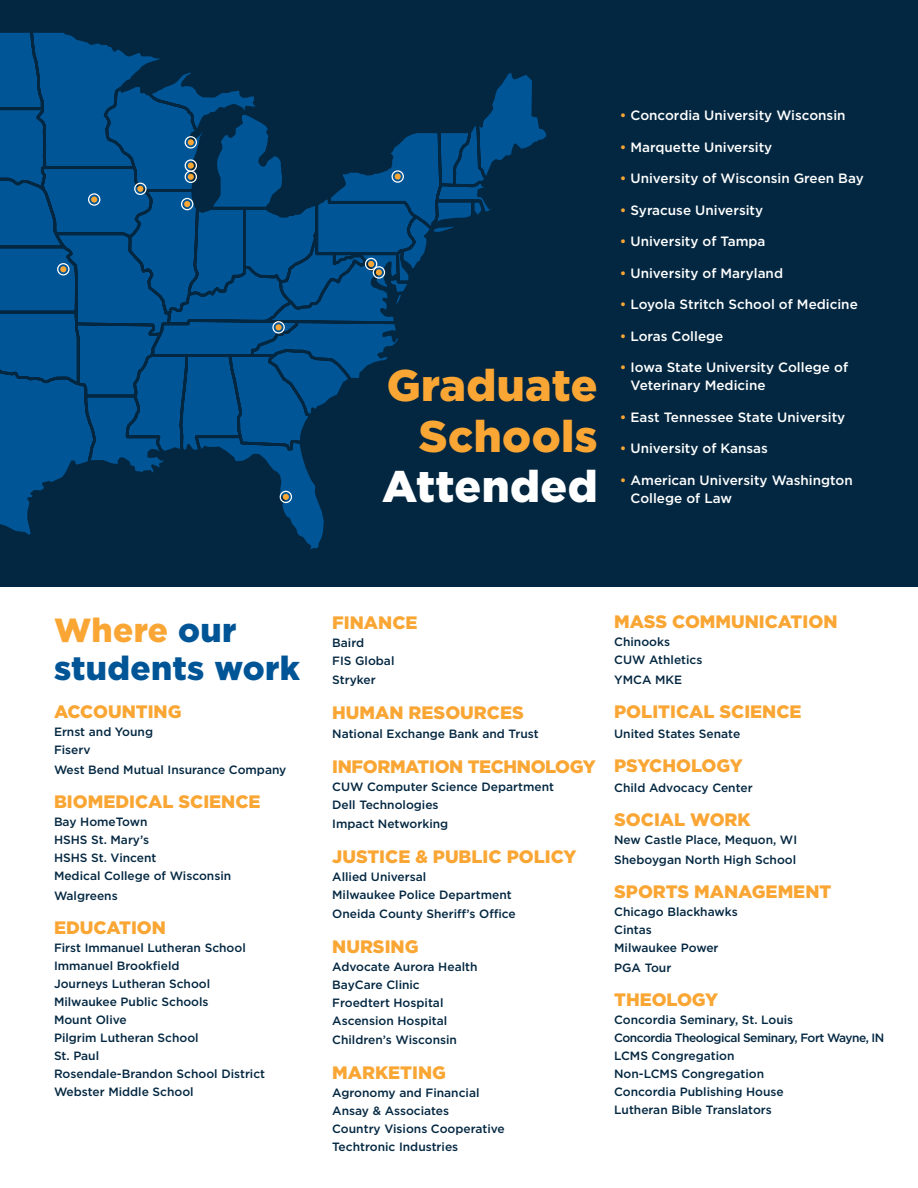
<style>
.page{position:relative;width:918px;height:1188px;background:#fff}
.page>*{position:absolute;margin:0;border:0;box-sizing:border-box;transform-origin:0 0}
.t1{font:900 44.25px/50.2px "Gotham";letter-spacing:.01em;color:#faa634;text-align:right}
.t2{font:900 33.45px/37.5px "Gotham";letter-spacing:.01em;color:#005596}
.t3{font:900 18px "Gotham";color:#faa634}
.t4{font:900 18px "Gotham";letter-spacing:-.02em;color:#faa634}
.t5{font:500 13.5px/18px "Gotham";color:#fff}
.t6{font:500 12px "Gotham";color:#032741}
.t7{font:500 12px "Gotham";letter-spacing:-.04em;color:#032741}
.s1{color:#fff}
.s2{color:#faa634}
</style>
<div class="page">
<div style="left:0;top:0;width:918px;height:586px;background:#032741"></div>
<svg style="left:0;top:32px;width:547px;height:518px"></svg>
<div style="left:365px;top:258px;width:12px;height:12px;border:1px solid #fff;border-radius:50%"></div>
<p class="t1" style="left:382px;top:360px;width:217px">Graduate<br>Schools<br><span class="s1">Attended</span></p>
<p class="t5" style="left:620px;top:107px;width:227px"><span class="s2">•</span> Concordia University Wisconsin</p>
<p class="t5" style="left:620px;top:138px;width:154px"><span class="s2">•</span> Marquette University</p>
<p class="t5" style="left:620px;top:170px;width:245px"><span class="s2">•</span> University of Wisconsin Green Bay</p>
<p class="t5" style="left:620px;top:201px;width:145px"><span class="s2">•</span> Syracuse University</p>
<p class="t5" style="left:620px;top:233px;width:147px"><span class="s2">•</span> University of Tampa</p>
<p class="t5" style="left:620px;top:264px;width:165px"><span class="s2">•</span> University of Maryland</p>
<p class="t5" style="left:620px;top:296px;width:239px"><span class="s2">•</span> Loyola Stritch School of Medicine</p>
<p class="t5" style="left:620px;top:327px;width:105px"><span class="s2">•</span> Loras College</p>
<p class="t5" style="left:631px;top:359px;width:219px;text-indent:-11px"><span class="s2">•</span> Iowa State University College of<br>Veterinary Medicine</p>
<p class="t5" style="left:620px;top:408px;width:227px"><span class="s2">•</span> East Tennessee State University</p>
<p class="t5" style="left:620px;top:440px;width:150px"><span class="s2">•</span> University of Kansas</p>
<p class="t5" style="left:631px;top:471px;width:224px;text-indent:-11px"><span class="s2">•</span> American University Washington<br>College of Law</p>
<p class="t2" style="left:54px;top:611px;width:247px"><span class="s2">Where</span> our students work</p>
<p class="t3" style="left:54px;top:700px;width:129px">ACCOUNTING</p>
<p class="t6" style="left:54px;top:724px;width:101px">Ernst and Young</p>
<p class="t6" style="left:54px;top:742px;width:38px">Fiserv</p>
<p class="t6" style="left:54px;top:762px;width:234px">West Bend Mutual Insurance Company</p>
<p class="t3" style="left:54px;top:790px;width:208px">BIOMEDICAL SCIENCE</p>
<p class="t6" style="left:54px;top:814px;width:95px">Bay HomeTown</p>
<p class="t6" style="left:54px;top:832px;width:97px">HSHS St. Mary’s</p>
<p class="t6" style="left:54px;top:850px;width:104px">HSHS St. Vincent</p>
<p class="t6" style="left:54px;top:868px;width:179px">Medical College of Wisconsin</p>
<p class="t6" style="left:54px;top:888px;width:65px">Walgreens</p>
<p class="t3" style="left:54px;top:916px;width:114px">EDUCATION</p>
<p class="t6" style="left:54px;top:940px;width:193px">First Immanuel Lutheran School</p>
<p class="t6" style="left:54px;top:958px;width:127px">Immanuel Brookfield</p>
<p class="t6" style="left:54px;top:976px;width:158px">Journeys Lutheran School</p>
<p class="t6" style="left:54px;top:994px;width:156px">Milwaukee Public Schools</p>
<p class="t6" style="left:54px;top:1012px;width:74px">Mount Olive</p>
<p class="t6" style="left:54px;top:1030px;width:146px">Pilgrim Lutheran School</p>
<p class="t6" style="left:54px;top:1048px;width:47px">St. Paul</p>
<p class="t6" style="left:54px;top:1066px;width:213px">Rosendale-Brandon School District</p>
<p class="t6" style="left:54px;top:1084px;width:141px">Webster Middle School</p>
<p class="t3" style="left:332px;top:610px;width:87px">FINANCE</p>
<p class="t6" style="left:332px;top:635px;width:33px">Baird</p>
<p class="t6" style="left:332px;top:653px;width:64px">FIS Global</p>
<p class="t6" style="left:332px;top:672px;width:45px">Stryker</p>
<p class="t3" style="left:332px;top:700px;width:193px">HUMAN RESOURCES</p>
<p class="t6" style="left:332px;top:726px;width:208px">National Exchange Bank and Trust</p>
<p class="t4" style="left:332px;top:754px;width:265px">INFORMATION TECHNOLOGY</p>
<p class="t6" style="left:332px;top:779px;width:223px">CUW Computer Science Department</p>
<p class="t6" style="left:332px;top:797px;width:108px">Dell Technologies</p>
<p class="t6" style="left:332px;top:816px;width:118px">Impact Networking</p>
<p class="t3" style="left:332px;top:844px;width:246px">JUSTICE &amp; PUBLIC POLICY</p>
<p class="t6" style="left:332px;top:869px;width:96px">Allied Universal</p>
<p class="t6" style="left:332px;top:887px;width:181px">Milwaukee Police Department</p>
<p class="t6" style="left:332px;top:906px;width:185px">Oneida County Sheriff’s Office</p>
<p class="t3" style="left:332px;top:934px;width:88px">NURSING</p>
<p class="t6" style="left:332px;top:959px;width:147px">Advocate Aurora Health</p>
<p class="t6" style="left:332px;top:977px;width:89px">BayCare Clinic</p>
<p class="t6" style="left:332px;top:995px;width:113px">Froedtert Hospital</p>
<p class="t6" style="left:332px;top:1013px;width:117px">Ascension Hospital</p>
<p class="t6" style="left:332px;top:1032px;width:126px">Children’s Wisconsin</p>
<p class="t3" style="left:332px;top:1060px;width:115px">MARKETING</p>
<p class="t6" style="left:332px;top:1085px;width:149px">Agronomy and Financial</p>
<p class="t6" style="left:332px;top:1103px;width:118px">Ansay &amp; Associates</p>
<p class="t6" style="left:332px;top:1121px;width:174px">Country Visions Cooperative</p>
<p class="t6" style="left:332px;top:1139px;width:128px">Techtronic Industries</p>
<p class="t3" style="left:614px;top:609px;width:225px">MASS COMMUNICATION</p>
<p class="t6" style="left:614px;top:634px;width:57px">Chinooks</p>
<p class="t6" style="left:614px;top:652px;width:90px">CUW Athletics</p>
<p class="t6" style="left:614px;top:672px;width:70px">YMCA MKE</p>
<p class="t3" style="left:614px;top:699px;width:189px">POLITICAL SCIENCE</p>
<p class="t6" style="left:614px;top:726px;width:128px">United States Senate</p>
<p class="t3" style="left:614px;top:753px;width:130px">PSYCHOLOGY</p>
<p class="t6" style="left:614px;top:780px;width:140px">Child Advocacy Center</p>
<p class="t3" style="left:614px;top:807px;width:138px">SOCIAL WORK</p>
<p class="t6" style="left:614px;top:832px;width:184px">New Castle Place, Mequon, WI</p>
<p class="t6" style="left:614px;top:852px;width:184px">Sheboygan North High School</p>
<p class="t3" style="left:614px;top:879px;width:219px">SPORTS MANAGEMENT</p>
<p class="t6" style="left:614px;top:904px;width:125px">Chicago Blackhawks</p>
<p class="t6" style="left:614px;top:922px;width:39px">Cintas</p>
<p class="t6" style="left:614px;top:940px;width:106px">Milwaukee Power</p>
<p class="t6" style="left:614px;top:960px;width:59px">PGA Tour</p>
<p class="t3" style="left:614px;top:987px;width:106px">THEOLOGY</p>
<p class="t6" style="left:614px;top:1012px;width:181px">Concordia Seminary, St. Louis</p>
<p class="t7" style="left:614px;top:1030px;width:272px">Concordia Theological Seminary, Fort Wayne, IN</p>
<p class="t6" style="left:614px;top:1048px;width:122px">LCMS Congregation</p>
<p class="t6" style="left:614px;top:1066px;width:151px">Non-LCMS Congregation</p>
<p class="t6" style="left:614px;top:1084px;width:171px">Concordia Publishing House</p>
<p class="t6" style="left:614px;top:1102px;width:159px">Lutheran Bible Translators</p>
</div>
